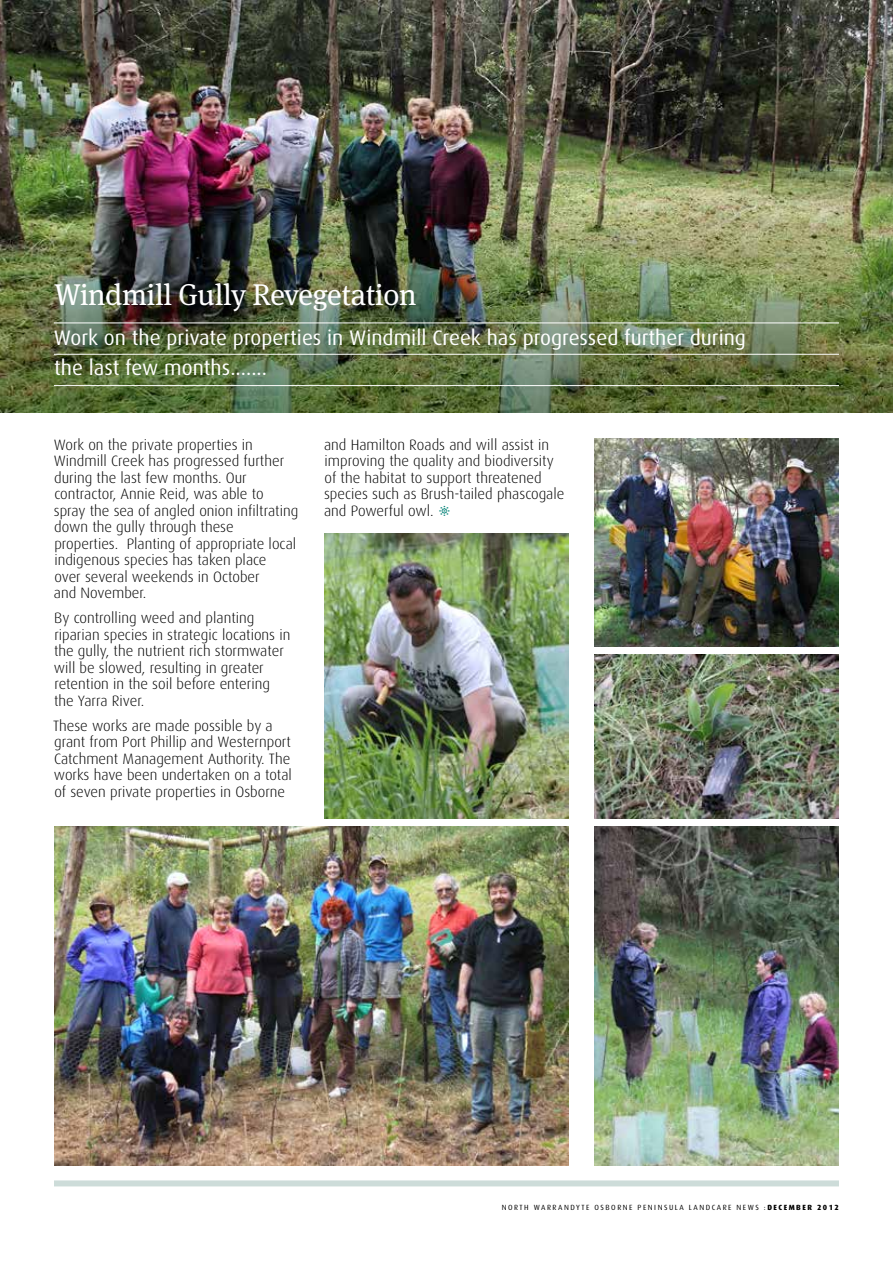
<style>
.page{position:relative;width:893px;height:1263px;background:#fff}
.page>*{position:absolute;margin:0;border:0;box-sizing:border-box;transform-origin:0 0}
.t1{font:30px "Meta Serif";letter-spacing:-.01em;color:#fff}
.t2{font:21px/30px "Dax";color:#fff}
.t3{font:300 15px/16.5px "Dax";color:#000}
.t4{font:7.5px "Dax";letter-spacing:.2em;color:#000}
.s1{font-weight:800}
</style>
<div class="page">
<img style="left:54px;top:826px;width:514px;height:339px">
<div style="left:54px;top:1180px;width:785px;height:6px;background:#cddcd9"></div>
<img style="left:0;top:0;width:893px;height:413px">
<img style="left:594px;top:438px;width:245px;height:208px">
<img style="left:594px;top:826px;width:245px;height:339px">
<img style="left:324px;top:534px;width:244px;height:284px">
<hr style="left:54px;top:385px;width:785px;height:1px;background:#fff">
<hr style="left:54px;top:354px;width:785px;height:1px;background:#fff">
<hr style="left:54px;top:323px;width:785px;height:1px;background:#fff">
<img style="left:594px;top:655px;width:245px;height:163px">
<h1 class="t1" style="left:54px;top:269px;width:364px">Windmill Gully Revegetation</h1>
<h2 class="t2" style="left:54px;top:323px;width:694px">Work on the private properties in Windmill Creek has progressed further during the last few months.......</h2>
<p class="t3" style="left:54px;top:436px;width:246px">Work on the private properties in Windmill Creek has progressed further during the last few months. Our contractor, Annie Reid, was able to spray the sea of angled onion infiltrating down the gully through these properties. Planting of appropriate local indigenous species has taken place<br>over several weekends in October<br>and November.</p>
<p class="t3" style="left:54px;top:610px;width:238px">By controlling weed and planting riparian species in strategic locations in the gully, the nutrient rich stormwater will be slowed, resulting in greater retention in the soil before entering the Yarra River.</p>
<p class="t3" style="left:53px;top:717px;width:240px">These works are made possible by a grant from Port Phillip and Westernport Catchment Management Authority. The works have been undertaken on a total of seven private properties in Osborne</p>
<p class="t3" style="left:324px;top:436px;width:242px">and Hamilton Roads and will assist in improving the quality and biodiversity of the habitat to support threatened species such as Brush-tailed phascogale and Powerful owl.</p>
<p class="t4" style="left:502px;top:1203px;width:339px">NORTH WARRANDYTE OSBORNE PENINSULA LANDCARE NEWS :<span class="s1">DECEMBER 2012</span></p>
</div>
